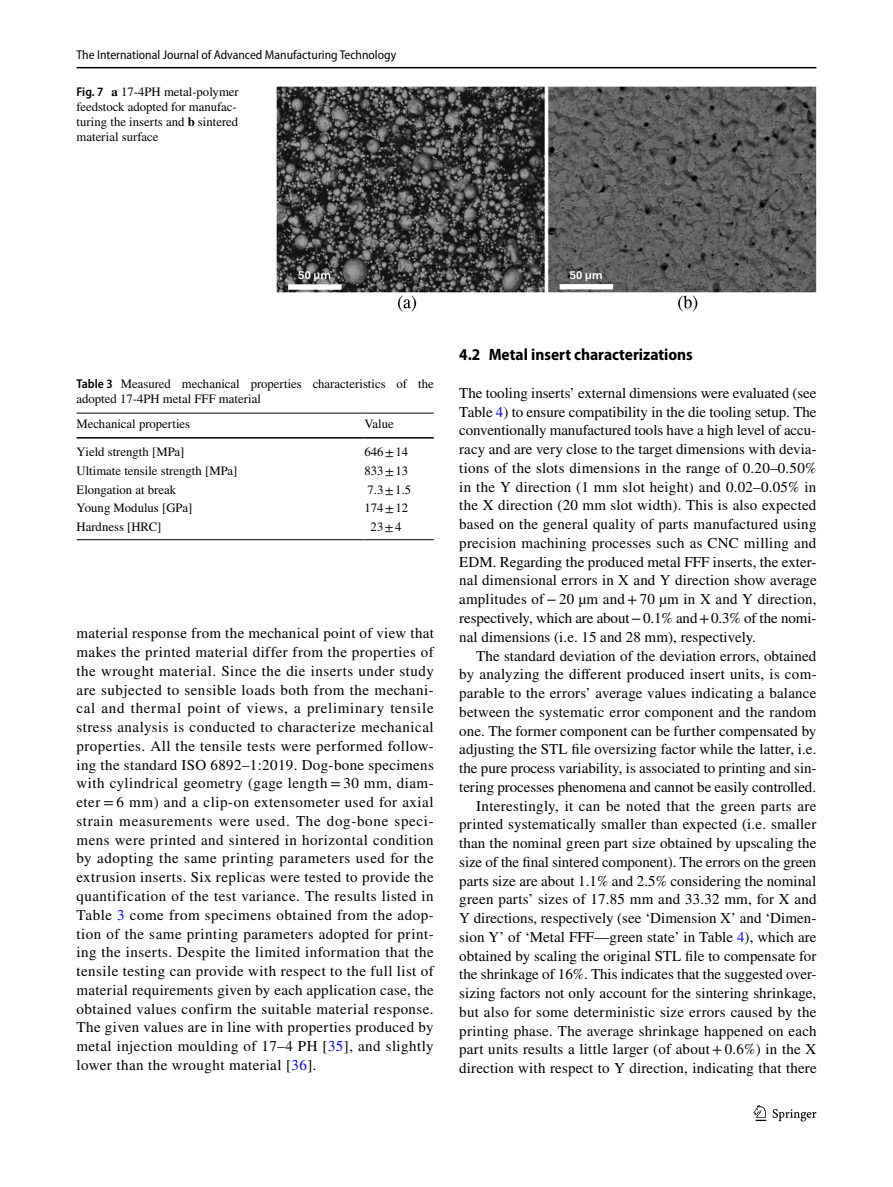
<style>
.page{position:relative;width:893px;height:1187px;background:#fff}
.page>*{position:absolute;margin:0;border:0;box-sizing:border-box;transform-origin:0 0}
.t1{font:700 semi-condensed 16.5px "Myriad Pro";color:#000}
.t2{font:15px/18.8px "STIX";letter-spacing:.005em;color:#000;text-align:justify}
.t3{font:12.75px/15px "STIX";color:#000}
.t4{font:semi-condensed 12.75px "Myriad Pro";color:#000}
.s1{font-family:"Myriad Pro";font-weight:600;font-stretch:semi-condensed}
.s2{font-weight:700}
.s3{color:#00f}
</style>
<div class="page">
<hr style="left:77px;top:67px;width:739px;height:1px;background:#000">
<svg style="left:753px;top:1105px;width:13px;height:15px"></svg>
<svg style="left:773px;top:1109px;width:43px;height:12px"></svg>
<img style="left:276px;top:87px;width:540px;height:224px">
<hr style="left:77px;top:412px;width:287px;height:1px;background:#000">
<hr style="left:77px;top:437px;width:287px;height:1px;background:#000">
<hr style="left:364px;top:412px;width:70px;height:1px;background:#000">
<hr style="left:364px;top:437px;width:70px;height:1px;background:#000">
<hr style="left:77px;top:539px;width:287px;height:1px;background:#000">
<hr style="left:364px;top:539px;width:70px;height:1px;background:#000">
<p class="t4" style="left:77px;top:48px;width:321px">The International Journal of Advanced Manufacturing Technology</p>
<p class="t3" style="left:77px;top:85px;width:164px"><span class="s1">Fig. 7</span> <span class="s2">a</span> 17-4PH metal-polymer feedstock adopted for manufac&shy;turing the inserts and <span class="s2">b</span> sintered material surface</p>
<p class="t3" style="left:77px;top:376px;width:359px"><span class="s1">Table 3</span> Measured mechanical properties characteristics of the adopted 17-4PH metal FFF material</p>
<p class="t3" style="left:77px;top:417px;width:115px">Mechanical properties</p>
<p class="t3" style="left:364px;top:417px;width:31px">Value</p>
<p class="t3" style="left:77px;top:445px;width:110px">Yield strength [MPa]</p>
<p class="t3" style="left:364px;top:445px;width:45px">646±14</p>
<p class="t3" style="left:77px;top:464px;width:162px">Ultimate tensile strength [MPa]</p>
<p class="t3" style="left:364px;top:464px;width:45px">833±13</p>
<p class="t3" style="left:77px;top:482px;width:101px">Elongation at break</p>
<p class="t3" style="left:367px;top:482px;width:45px">7.3±1.5</p>
<p class="t3" style="left:77px;top:501px;width:117px">Young Modulus [GPa]</p>
<p class="t3" style="left:364px;top:501px;width:45px">174±12</p>
<p class="t3" style="left:77px;top:520px;width:86px">Hardness [HRC]</p>
<p class="t3" style="left:371px;top:520px;width:33px">23±4</p>
<p class="t2" style="left:77px;top:625px;width:359px">material response from the mechanical point of view that makes the printed material differ from the properties of the wrought material. Since the die inserts under study are subjected to sensible loads both from the mechani&shy;cal and thermal point of views, a preliminary tensile stress analysis is conducted to characterize mechanical properties. All the tensile tests were performed follow&shy;ing the standard ISO 6892–1:2019. Dog-bone specimens with cylindrical geometry (gage length = 30 mm, diam&shy;eter = 6 mm) and a clip-on extensometer used for axial strain measurements were used. The dog-bone speci&shy;mens were printed and sintered in horizontal condition by adopting the same printing parameters used for the extrusion inserts. Six replicas were tested to provide the quantification of the test variance. The results listed in Table <span class="s3">3</span> come from specimens obtained from the adop&shy;tion of the same printing parameters adopted for print&shy;ing the inserts. Despite the limited information that the tensile testing can provide with respect to the full list of material requirements given by each application case, the obtained values confirm the suitable material response.<br>The given values are in line with properties produced by metal injection moulding of 17–4 PH [<span class="s3">35</span>], and slightly lower than the wrought material [<span class="s3">36</span>].</p>
<p class="t1" style="left:459px;top:345px;width:235px">4.2 Metal insert characterizations</p>
<p class="t2" style="left:459px;top:384px;width:359px">The tooling inserts’ external dimensions were evaluated (see Table <span class="s3">4</span>) to ensure compatibility in the die tooling setup. The conventionally manufactured tools have a high level of accu&shy;racy and are very close to the target dimensions with devia&shy;tions of the slots dimensions in the range of 0.20–0.50% in the Y direction (1 mm slot height) and 0.02–0.05% in the X direction (20 mm slot width). This is also expected based on the general quality of parts manufactured using precision machining processes such as CNC milling and EDM. Regarding the produced metal FFF inserts, the exter&shy;nal dimensional errors in X and Y direction show average amplitudes of−20 µm and+70 µm in X and Y direction, respectively, which are about−0.1% and+0.3% of the nomi&shy;nal dimensions (i.e. 15 and 28 mm), respectively.</p>
<p class="t2" style="left:459px;top:647px;width:359px;text-align:right">The standard deviation of the deviation errors, obtained by analyzing the different produced insert units, is com&shy;parable to the errors’ average values indicating a balance between the systematic error component and the random one. The former component can be further compensated by adjusting the STL file oversizing factor while the latter, i.e. the pure process variability, is associated to printing and sin&shy;tering processes phenomena and cannot be easily controlled.<br>Interestingly, it can be noted that the green parts are printed systematically smaller than expected (i.e. smaller than the nominal green part size obtained by upscaling the size of the final sintered component). The errors on the green parts size are about 1.1% and 2.5% considering the nominal green parts’ sizes of 17.85 mm and 33.32 mm, for X and Y directions, respectively (see ‘Dimension X’ and ‘Dimen&shy;sion Y’ of ‘Metal FFF—green state’ in Table <span class="s3">4</span>), which are obtained by scaling the original STL file to compensate for the shrinkage of 16%. This indicates that the suggested over&shy;sizing factors not only account for the sintering shrinkage, but also for some deterministic size errors caused by the printing phase. The average shrinkage happened on each part units results a little larger (of about+0.6%) in the X direction with respect to Y direction, indicating that there</p>
</div>
